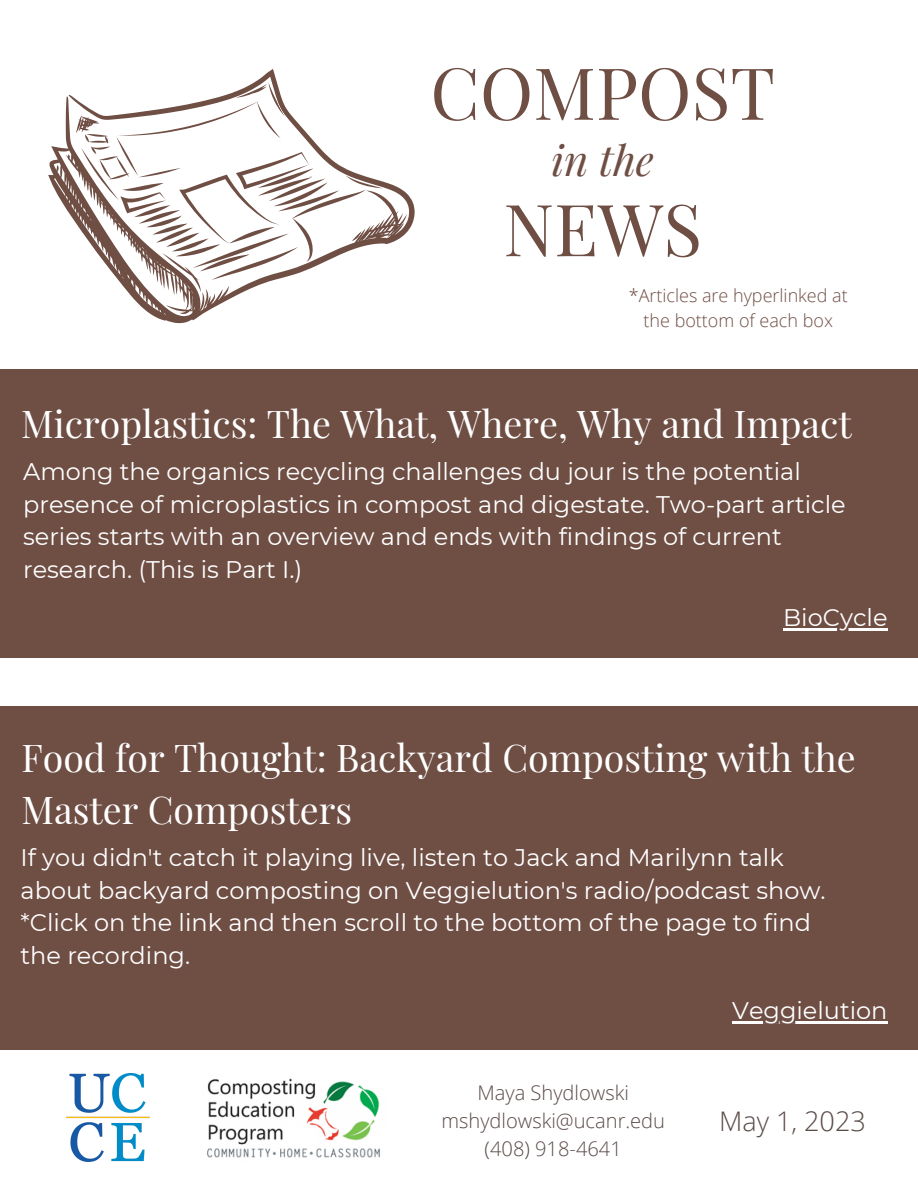
<style>
.page{position:relative;width:918px;height:1188px;background:#fff}
.page>*{position:absolute;margin:0;border:0;box-sizing:border-box;transform-origin:0 0}
.t1{font:72px "Playfair Display";color:#6f4e44}
.t2{font:italic 42px "Playfair Display";color:#6f4e44}
.t3{font:37.5px/51.8px "Playfair Display";color:#fff}
.t4{font:300 27px "Open Sans";color:#594a47}
.t5{font:24px/32.7px "Montserrat";color:#fff}
.t6{font:300 20.1px/28.2px "Open Sans";color:#594a47;text-align:center}
.t7{font:300 18px/24.8px "Open Sans";color:#6f4e44;text-align:center}
</style>
<div class="page">
<svg style="left:48px;top:69px;width:367px;height:254px"></svg>
<img style="left:66px;top:1074px;width:83px;height:88px">
<img style="left:207px;top:1078px;width:173px;height:80px">
<div style="left:0;top:706px;width:918px;height:343px;background:#6f4e44"></div>
<div style="left:0;top:369px;width:918px;height:288px;background:#6f4e44"></div>
<hr style="left:783px;top:628px;width:105px;height:3px;background:#fff">
<hr style="left:732px;top:1021px;width:156px;height:2px;background:#fff">
<h1 class="t1" style="left:430px;top:42px;width:346px">COMPOST</h1>
<h2 class="t2" style="left:552px;top:131px;width:104px">in the</h2>
<h1 class="t1" style="left:503px;top:178px;width:200px">NEWS</h1>
<p class="t7" style="left:629px;top:283px;width:220px">*Articles are hyperlinked at the bottom of each box</p>
<h3 class="t3" style="left:21px;top:396px;width:832px">Microplastics: The What, Where, Why and Impact</h3>
<p class="t5" style="left:23px;top:455px;width:824px">Among the organics recycling challenges du jour is the potential presence of microplastics in compost and digestate. Two-part article series starts with an overview and ends with findings of current research. (This is Part I.)</p>
<p class="t5" style="left:783px;top:601px;width:106px">BioCycle</p>
<h3 class="t3" style="left:21px;top:730px;width:836px">Food for Thought: Backyard Composting with the<br>Master Composters</h3>
<p class="t5" style="left:21px;top:841px;width:807px">If you didn't catch it playing live, listen to Jack and Marilynn talk about backyard composting on Veggielution's radio/podcast show. *Click on the link and then scroll to the bottom of the page to find the recording.</p>
<p class="t6" style="left:441px;top:1078px;width:225px">Maya Shydlowski mshydlowski@ucanr.edu (408) 918-4641</p>
<p class="t5" style="left:732px;top:994px;width:157px">Veggielution</p>
<p class="t4" style="left:719px;top:1102px;width:148px">May 1, 2023</p>
</div>
